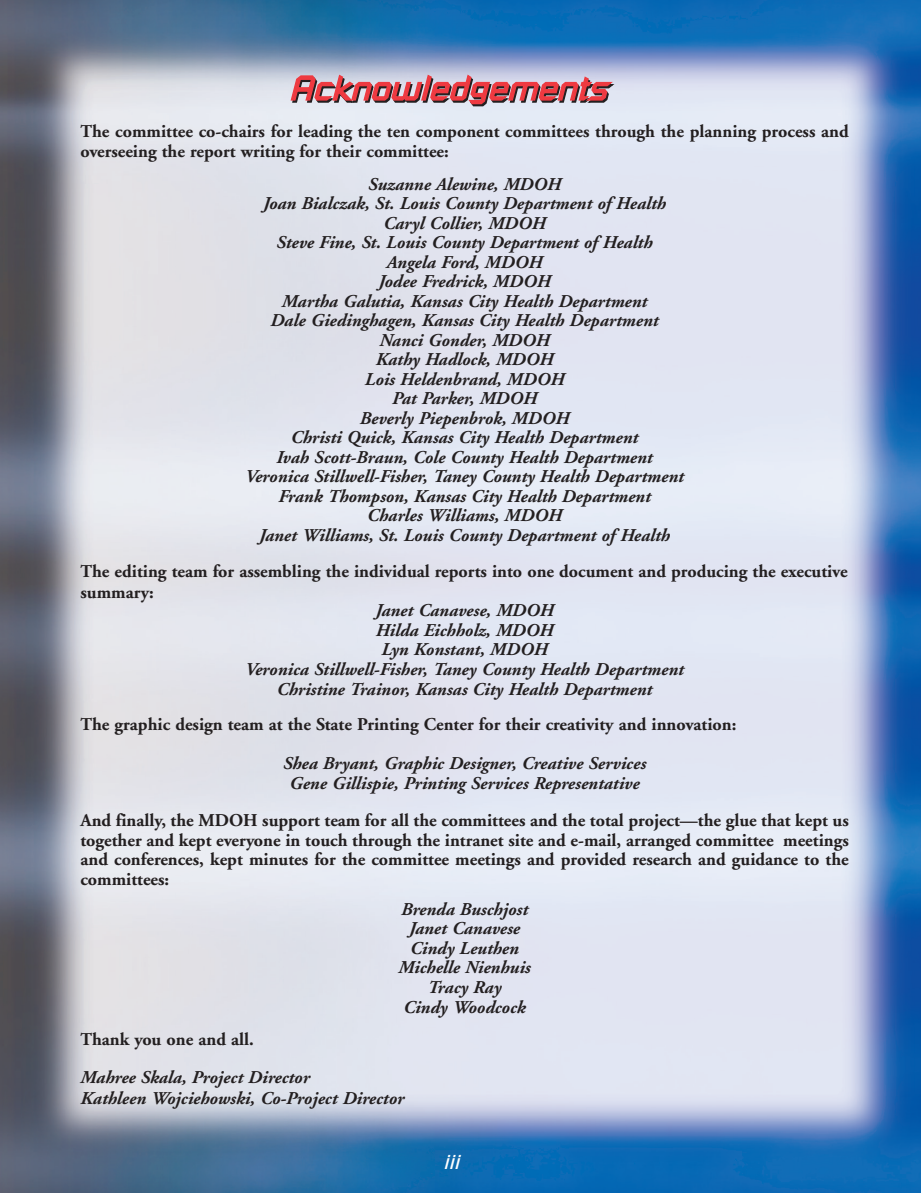
<style>
.page{position:relative;width:921px;height:1193px;background:#fff}
.page>*{position:absolute;margin:0;border:0;box-sizing:border-box;transform-origin:0 0}
.t1{font:italic 21px "Russell Square";color:#fff}
.t2{font:italic 700 18px/19.5px "Adobe Garamond";color:#231f20;text-align:center}
.t3{font:700 18px/19.5px "Adobe Garamond";color:#231f20}
</style>
<div class="page">
<img style="left:0;top:0;width:921px;height:1192px">
<svg style="left:290px;top:74px;width:325px;height:32px;background:#c4858f"></svg>
<p class="t3" style="left:80px;top:123px;width:770px">The committee co-chairs for leading the ten component committees through the planning process and overseeing the report writing for their committee:</p>
<p class="t2" style="left:245px;top:176px;width:440px">Suzanne Alewine, MDOH<br>Joan Bialczak, St. Louis County Department of Health Caryl Collier, MDOH<br>Steve Fine, St. Louis County Department of Health<br>Angela Ford, MDOH<br>Jodee Fredrick, MDOH<br>Martha Galutia, Kansas City Health Department<br>Dale Giedinghagen, Kansas City Health Department<br>Nanci Gonder, MDOH<br>Kathy Hadlock, MDOH<br>Lois Heldenbrand, MDOH<br>Pat Parker, MDOH<br>Beverly Piepenbrok, MDOH<br>Christi Quick, Kansas City Health Department<br>Ivah Scott-Braun, Cole County Health Department Veronica Stillwell-Fisher, Taney County Health Department Frank Thompson, Kansas City Health Department<br>Charles Williams, MDOH<br>Janet Williams, St. Louis County Department of Health</p>
<p class="t3" style="left:80px;top:562px;width:768px;line-height:21.6px">The editing team for assembling the individual reports into one document and producing the executive summary:</p>
<p class="t2" style="left:245px;top:602px;width:440px">Janet Canavese, MDOH<br>Hilda Eichholz, MDOH<br>Lyn Konstant, MDOH<br>Veronica Stillwell-Fisher, Taney County Health Department Christine Trainor, Kansas City Health Department</p>
<p class="t3" style="left:80px;top:716px;width:657px">The graphic design team at the State Printing Center for their creativity and innovation:</p>
<p class="t2" style="left:283px;top:755px;width:365px">Shea Bryant, Graphic Designer, Creative Services<br>Gene Gillispie, Printing Services Representative</p>
<p class="t3" style="left:80px;top:812px;width:770px;text-align:justify">And finally, the MDOH support team for all the committees and the total project—the glue that kept us together and kept everyone in touch through the intranet site and e-mail, arranged committee meetings and conferences, kept minutes for the committee meetings and provided research and guidance to the committees:</p>
<p class="t2" style="left:398px;top:901px;width:134px">Brenda Buschjost<br>Janet Canavese<br>Cindy Leuthen<br>Michelle Nienhuis<br>Tracy Ray<br>Cindy Woodcock</p>
<p class="t3" style="left:80px;top:1031px;width:175px">Thank you one and all.</p>
<p class="t2" style="left:80px;top:1067px;width:325px;line-height:21.6px;text-align:left">Mahree Skala, Project Director<br>Kathleen Wojciehowski, Co-Project Director</p>
<p class="t1" style="left:443px;top:1153px;width:22px">iii</p>
</div>
